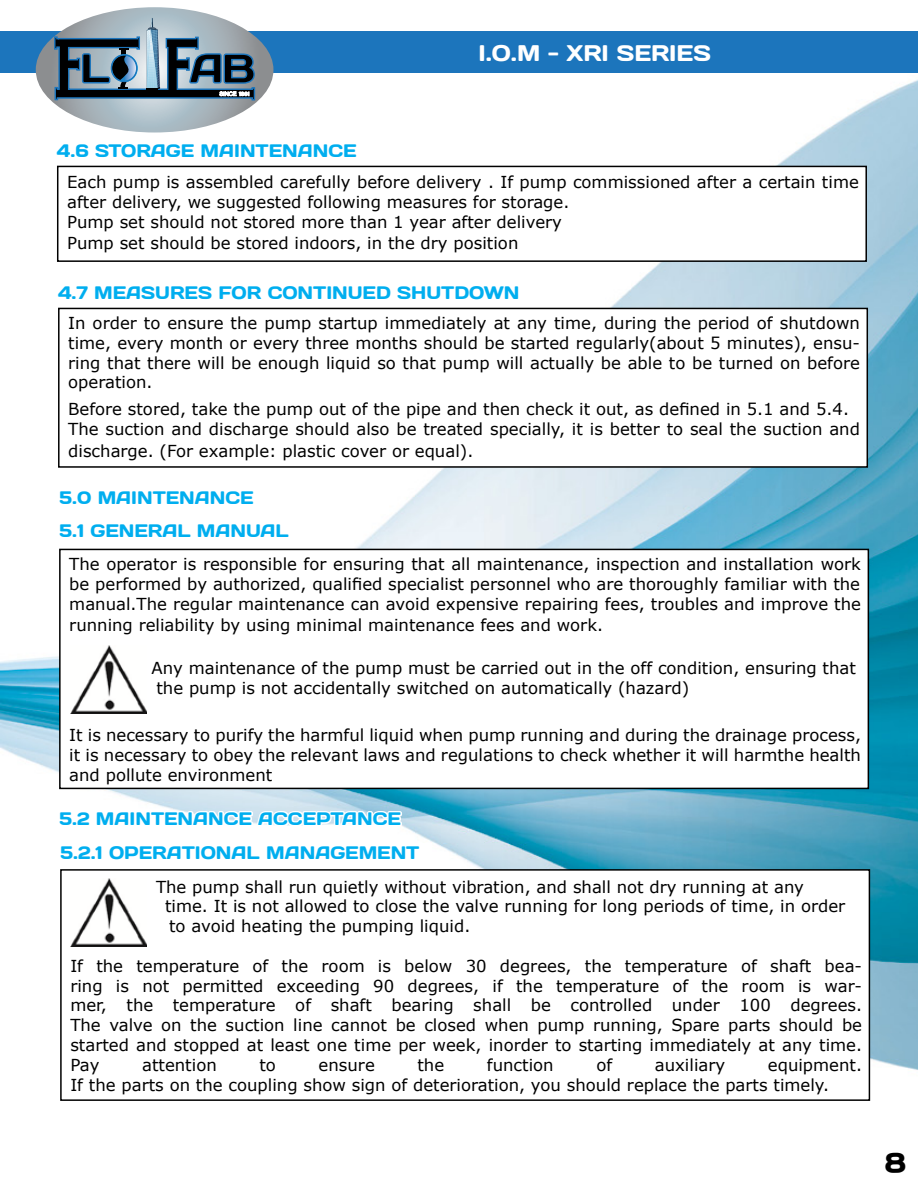
<style>
.page{position:relative;width:918px;height:1188px;background:#fff}
.page>*{position:absolute;margin:0;border:0;box-sizing:border-box;transform-origin:0 0}
.t1{font:22.5px "Days";color:#fff}
.t2{font:18px "Days";color:#00aeef}
.t3{font:16.5px/19.8px "Verdana";color:#000}
</style>
<div class="page">
<img style="left:0;top:72px;width:918px;height:1029px">
<div style="left:2px;top:31px;width:916px;height:41px;background:#1c75bc"></div>
<hr style="left:0;top:31px;width:2px;height:41px;background:#1c75bc">
<div style="left:58px;top:166px;width:808px;height:95px;background:#fff"></div>
<div style="left:57px;top:166px;width:810px;height:96px;border:2px solid #000"></div>
<div style="left:60px;top:549px;width:808px;height:239px;background:#fff"></div>
<div style="left:59px;top:549px;width:810px;height:240px;border:2px solid #000"></div>
<div style="left:59px;top:308px;width:808px;height:159px;background:#fff"></div>
<div style="left:58px;top:308px;width:810px;height:160px;border:2px solid #000"></div>
<svg style="left:36px;top:7px;width:324px;height:156px"></svg>
<svg style="left:54px;top:270px;width:468px;height:35px"></svg>
<svg style="left:56px;top:477px;width:237px;height:66px"></svg>
<svg style="left:56px;top:798px;width:367px;height:67px"></svg>
<img style="left:70px;top:645px;width:77px;height:68px">
<div style="left:61px;top:870px;width:808px;height:230px;background:#fff"></div>
<div style="left:60px;top:869px;width:810px;height:232px;border:2px solid #000"></div>
<img style="left:70px;top:879px;width:77px;height:68px">
<p class="t2" style="left:57px;top:139px;width:67px">4.6 STORAGE</p>
<p class="t2" style="left:201px;top:139px;width:16px">MAINTENANCE</p>
<h1 class="t1" style="left:478px;top:38px;width:234px">I.O.M - XRI SERIES</h1>
<p class="t3" style="left:67px;top:172px;width:793px">Each pump is assembled carefully before delivery . If pump commissioned after a certain time after delivery, we suggested following measures for storage.<br>Pump set should not stored more than 1 year after delivery</p>
<p class="t3" style="left:67px;top:233px;width:453px">Pump set should be stored indoors, in the dry position</p>
<p class="t2" style="left:58px;top:281px;width:70px">4.7 MEAS</p>
<p class="t2" style="left:155px;top:281px;width:30px">URES</p>
<p class="t2" style="left:218px;top:281px;width:15px">FOR</p>
<p class="t2" style="left:268px;top:281px;width:15px">CONTIN</p>
<p class="t2" style="left:348px;top:281px;width:109px">UED SHUTDO</p>
<p class="t2" style="left:484px;top:281px;width:34px">WN</p>
<p class="t3" style="left:68px;top:313px;width:793px;text-align:justify">In order to ensure the pump startup immediately at any time, during the period of shutdown time, every month or every three months should be started regularly(about 5 minutes), ensu&shy;ring that there will be enough liquid so that pump will actually be able to be turned on before operation.</p>
<p class="t3" style="left:68px;top:399px;width:793px">Before stored, take the pump out of the pipe and then check it out, as defined in 5.1 and 5.4.<br>The suction and discharge should also be treated specially, it is better to seal the suction and</p>
<p class="t3" style="left:68px;top:441px;width:407px">discharge. (For example: plastic cover or equal).</p>
<p class="t2" style="left:59px;top:486px;width:72px">5.0 MAINTENANCE</p>
<p class="t2" style="left:59px;top:519px;width:62px">5.1 GENERAL</p>
<p class="t2" style="left:197px;top:519px;width:17px">MAN</p>
<p class="t2" style="left:246px;top:519px;width:30px">UAL</p>
<p class="t3" style="left:69px;top:554px;width:793px;text-align:justify">The operator is responsible for ensuring that all maintenance, inspection and installation work be performed by authorized, qualified specialist personnel who are thoroughly familiar with the manual.The regular maintenance can avoid expensive repairing fees, troubles and improve the</p>
<p class="t3" style="left:69px;top:615px;width:535px">running reliability by using minimal maintenance fees and work.</p>
<p class="t3" style="left:152px;top:658px;width:706px">Any maintenance of the pump must be carried out in the off condition, ensuring that the pump is not accidentally switched on automatically (hazard)</p>
<p class="t3" style="left:69px;top:725px;width:793px;text-align:justify">It is necessary to purify the harmful liquid when pump running and during the drainage process, it is necessary to obey the relevant laws and regulations to check whether it will harmthe health and pollute environment</p>
<p class="t2" style="left:59px;top:807px;width:71px">5.2 MAINTENANCE</p>
<p class="t2" style="left:258px;top:807px;width:16px">ACCEPTANCE</p>
<p class="t2" style="left:60px;top:841px;width:79px">5.2.1 OPERATIONAL</p>
<p class="t2" style="left:266px;top:841px;width:17px">MANAGEMENT</p>
<p class="t3" style="left:165px;top:877px;width:682px;text-indent:-9px">The pump shall run quietly without vibration, and shall not dry running at any time. It is not allowed to close the valve running for long periods of time, in order to avoid heating the pumping liquid.</p>
<p class="t3" style="left:70px;top:956px;width:793px;text-align:justify">If the temperature of the room is below 30 degrees, the temperature of shaft bea&shy;ring is not permitted exceeding 90 degrees, if the temperature of the room is war&shy;mer, the temperature of shaft bearing shall be controlled under 100 degrees.<br>The valve on the suction line cannot be closed when pump running, Spare parts should be started and stopped at least one time per week, inorder to starting immediately at any time.<br>Pay</p>
<p class="t3" style="left:142px;top:1055px;width:76px">attention</p>
<p class="t3" style="left:259px;top:1055px;width:18px">to</p>
<p class="t3" style="left:319px;top:1055px;width:58px">ensure</p>
<p class="t3" style="left:417px;top:1055px;width:28px">the</p>
<p class="t3" style="left:487px;top:1055px;width:68px">function</p>
<p class="t3" style="left:596px;top:1055px;width:17px">of</p>
<p class="t3" style="left:655px;top:1055px;width:72px">auxiliary</p>
<p class="t3" style="left:70px;top:1055px;width:793px;text-indent:698px">equipment.<br>If the parts on the coupling show sign of deterioration, you should replace the parts timely.</p>
</div>
